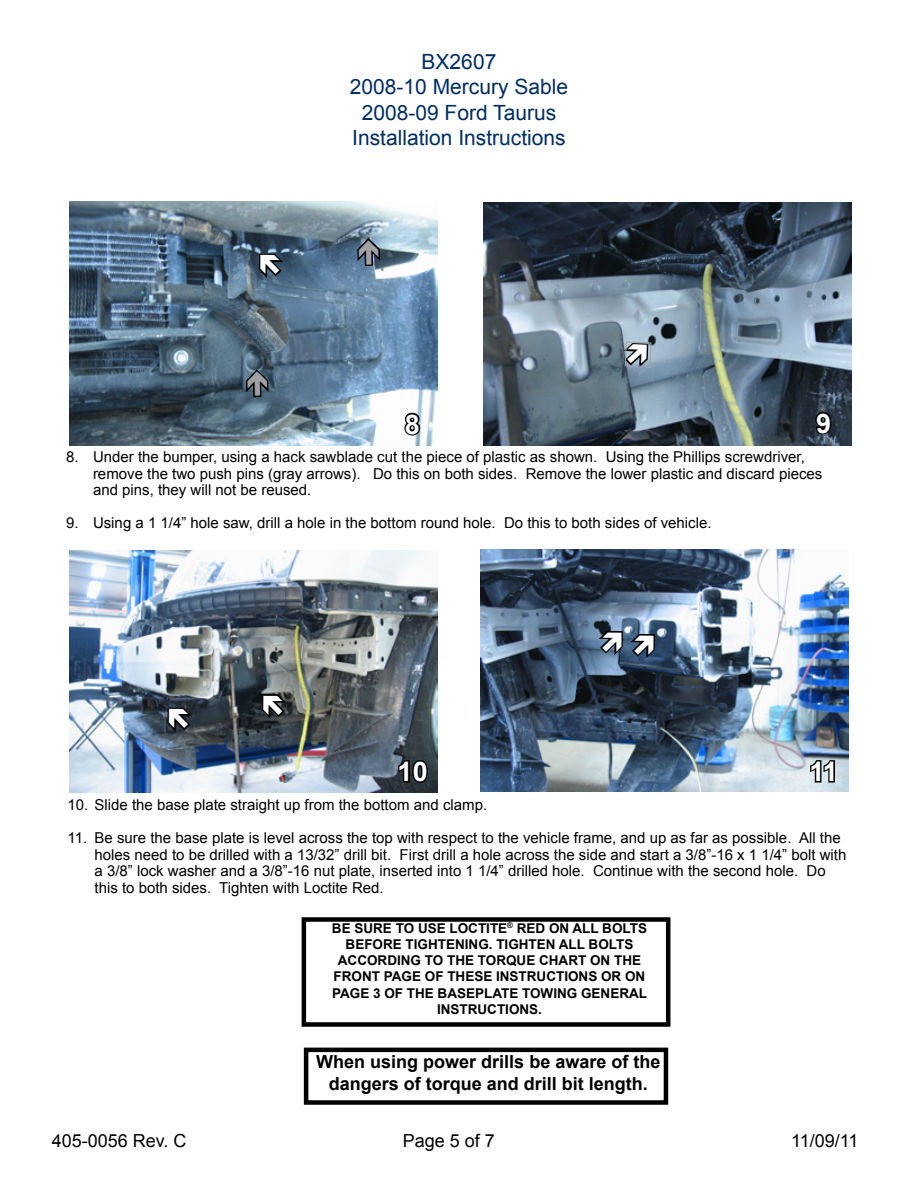
<style>
.page{position:relative;width:918px;height:1188px;background:#fff}
.page>*{position:absolute;margin:0;border:0;box-sizing:border-box;transform-origin:0 0}
.t1{font:700 27px "Arial";color:#fff}
.t2{font:21px/25.2px "Arial";color:#002d62;text-align:center}
.t3{font:700 18px/21.6px "Arial";color:#000;text-align:center}
.t4{font:18px "Arial";color:#000}
.t5{font:15px/16.5px "Arial";color:#000}
.t6{font:700 13.5px/16.2px "Arial";color:#000;text-align:center}
</style>
<div class="page">
<div style="left:302px;top:917px;width:368px;height:110px;border:4px solid #000"></div>
<img style="left:69px;top:202px;width:369px;height:243px">
<svg style="left:403px;top:410px;width:19px;height:28px"></svg>
<img style="left:483px;top:202px;width:368px;height:243px">
<svg style="left:813px;top:410px;width:20px;height:26px"></svg>
<img style="left:69px;top:550px;width:368px;height:242px">
<svg style="left:397px;top:758px;width:33px;height:27px"></svg>
<img style="left:480px;top:549px;width:368px;height:243px">
<svg style="left:809px;top:759px;width:28px;height:25px"></svg>
<div style="left:304px;top:1048px;width:364px;height:57px;border:4px solid #000"></div>
<svg style="left:257px;top:251px;width:30px;height:31px"></svg>
<svg style="left:508px;top:306px;width:50px;height:37px;background:#a2b3c1"></svg>
<svg style="left:659px;top:243px;width:31px;height:29px"></svg>
<svg style="left:620px;top:341px;width:32px;height:30px"></svg>
<svg style="left:261px;top:692px;width:29px;height:30px"></svg>
<svg style="left:166px;top:705px;width:29px;height:30px"></svg>
<svg style="left:595px;top:629px;width:62px;height:33px;background:#3b5067"></svg>
<svg style="left:243px;top:367px;width:28px;height:32px"></svg>
<svg style="left:355px;top:236px;width:28px;height:32px"></svg>
<h2 class="t2" style="left:350px;top:50px;width:220px">BX2607<br>2008-10 Mercury Sable<br>2008-09 Ford Taurus<br>Installation Instructions</h2>
<h1 class="t1" style="left:405px;top:406px;width:17px">8</h1>
<h1 class="t1" style="left:816px;top:405px;width:17px">9</h1>
<p class="t5" style="left:93px;top:449px;width:731px;text-indent:-27px">8. Under the bumper, using a hack sawblade cut the piece of plastic as shown. Using the Phillips screwdriver, remove the two push pins (gray arrows). Do this on both sides. Remove the lower plastic and discard pieces and pins, they will not be reused.</p>
<p class="t5" style="left:66px;top:515px;width:647px">9. Using a 1 1/4” hole saw, drill a hole in the bottom round hole. Do this to both sides of vehicle.</p>
<h1 class="t1" style="left:398px;top:754px;width:32px">10</h1>
<h1 class="t1" style="left:809px;top:754px;width:30px">11</h1>
<p class="t5" style="left:68px;top:797px;width:421px">10. Slide the base plate straight up from the bottom and clamp.</p>
<p class="t5" style="left:94px;top:830px;width:753px;text-indent:-27px">11. Be sure the base plate is level across the top with respect to the vehicle frame, and up as far as possible. All the holes need to be drilled with a 13/32” drill bit. First drill a hole across the side and start a 3/8”-16 x 1 1/4” bolt with a 3/8” lock washer and a 3/8”-16 nut plate, inserted into 1 1/4” drilled hole. Continue with the second hole. Do this to both sides. Tighten with Loctite Red.</p>
<p class="t6" style="left:332px;top:920px;width:317px">BE SURE TO USE LOCTITE<sup>®</sup> RED ON ALL BOLTS BEFORE TIGHTENING. TIGHTEN ALL BOLTS ACCORDING TO THE TORQUE CHART ON THE FRONT PAGE OF THESE INSTRUCTIONS OR ON PAGE 3 OF THE BASEPLATE TOWING GENERAL INSTRUCTIONS.</p>
<p class="t3" style="left:316px;top:1051px;width:346px">When using power drills be aware of the dangers of torque and drill bit length.</p>
<p class="t4" style="left:52px;top:1129px;width:136px">405-0056 Rev. C</p>
<p class="t4" style="left:403px;top:1129px;width:94px">Page 5 of 7</p>
<p class="t4" style="left:791px;top:1129px;width:69px">11/09/11</p>
</div>
